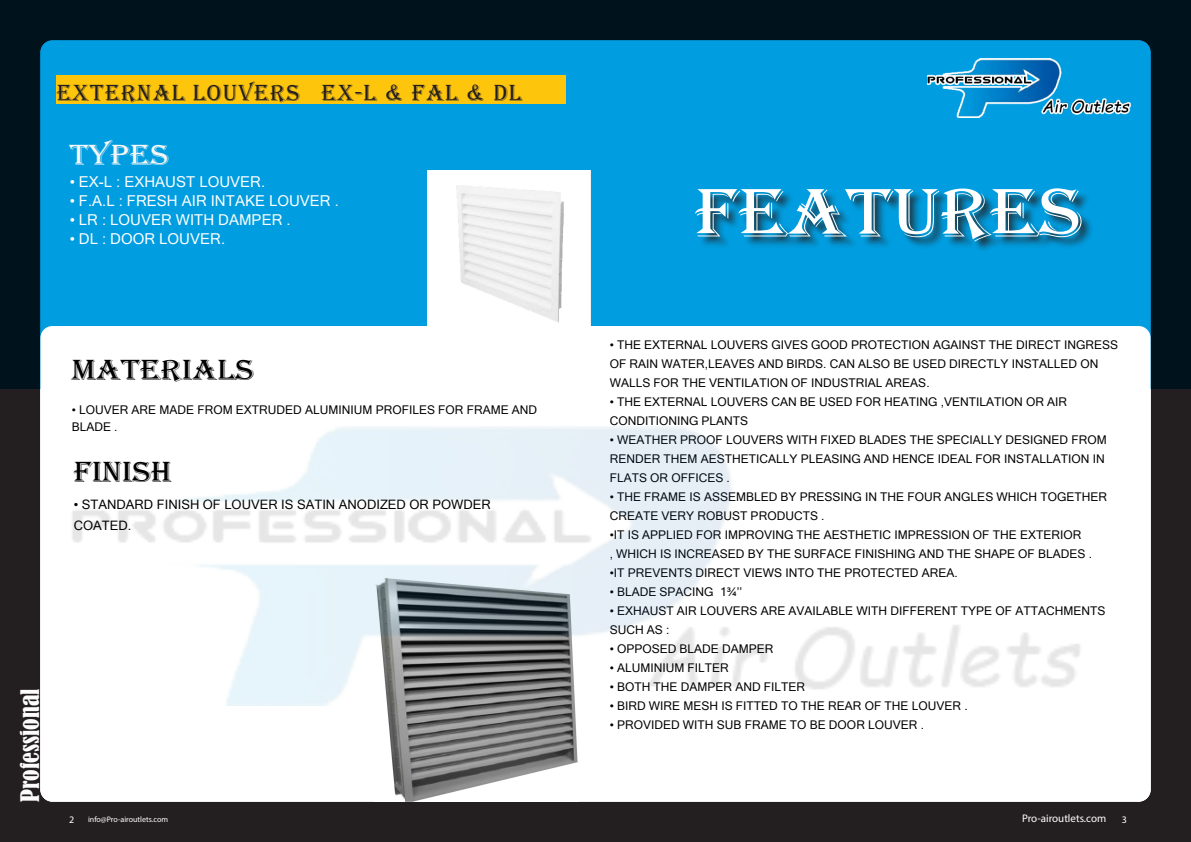
<style>
.page{position:relative;width:1191px;height:842px;background:#231f20}
.page>*{position:absolute;margin:0;border:0;box-sizing:border-box;transform-origin:0 0}
.BODY{font:71px "Algerian";color:#fff;scale:1.11 1}
.BODY-2{font:30px "Algerian";color:#000001;scale:1.11 1}
.BODY-3{font:30px "Algerian";color:#f7f7f8;scale:1.11 1}
.t1{font:24px "Algerian";letter-spacing:.04em;color:#231f20}
.YELLOW_TITLE{font:condensed 24px "Bernard";color:#fcfcfc}
.BODY-4{font:15px "Microsoft Sans Serif";color:#fff}
.BODY-5{font:13px/21px "Microsoft Sans Serif";color:#000001}
.BODY-6{font:12px/19px "Microsoft Sans Serif";color:#000001}
.YELLOW_TITLE-2{font:11px "Myriad Pro";color:#fff}
.t2{font:10px "Myriad Pro";color:#fff}
.YELLOW_TITLE-3{font:8px "Myriad Pro";color:#fff}
</style>
<div class="page">
<svg style="left:0;top:0;width:1191px;height:389px;background:#007bb0"></svg>
<img style="left:927px;top:57px;width:212px;height:60px">
<img style="left:428px;top:170px;width:163px;height:156px">
<svg style="left:99px;top:192px;width:22px;height:32px"></svg>
<div style="left:40px;top:326px;width:1110px;height:475px;background:#fff;border-radius:12px"></div>
<img style="left:387px;top:705px;width:191px;height:96px">
<div style="left:697px;top:190px;width:397px;height:63px;background:#231f20;opacity:.75"></div>
<div style="left:57px;top:76px;width:509px;height:28px;background:#fec50d"></div>
<img style="left:72px;top:427px;width:1008px;height:278px">
<p class="t1" style="left:57px;top:79px;width:467px">EXTERNAL LOUVERS EX-L &amp; FAL &amp; DL</p>
<p class="BODY-3" style="left:70px;top:138px;width:91px">TYPES</p>
<p class="BODY-4" style="left:70px;top:172px;width:197px">• EX-L : EXHAUST LOUVER.</p>
<p class="BODY-4" style="left:70px;top:191px;width:271px">• F.A.L : FRESH AIR INTAKE LOUVER .</p>
<p class="BODY-4" style="left:70px;top:210px;width:222px">• LR : LOUVER WITH DAMPER .</p>
<p class="BODY-4" style="left:70px;top:229px;width:157px">• DL : DOOR LOUVER.</p>
<p class="BODY" style="left:695px;top:173px;width:350px">FEATURES</p>
<p class="YELLOW_TITLE" style="left:16px;top:801px;width:114px;rotate:-90deg">Professional</p>
<p class="BODY-2" style="left:72px;top:354px;width:166px">MATERIALS</p>
<p class="BODY-6" style="left:72px;top:401px;width:467px;line-height:17px">• LOUVER ARE MADE FROM EXTRUDED ALUMINIUM PROFILES FOR FRAME AND<br>BLADE .</p>
<p class="BODY-2" style="left:74px;top:455px;width:90px">FINISH</p>
<p class="BODY-5" style="left:74px;top:493px;width:419px">• STANDARD FINISH OF LOUVER IS SATIN ANODIZED OR POWDER<br>COATED.</p>
<p class="BODY-6" style="left:609px;top:335px;width:510px">• THE EXTERNAL LOUVERS GIVES GOOD PROTECTION AGAINST THE DIRECT INGRESS</p>
<p class="BODY-6" style="left:609px;top:354px;width:490px">OF RAIN WATER,LEAVES AND BIRDS. CAN ALSO BE USED DIRECTLY INSTALLED ON</p>
<p class="BODY-6" style="left:609px;top:373px;width:321px">WALLS FOR THE VENTILATION OF INDUSTRIAL AREAS.</p>
<p class="BODY-6" style="left:609px;top:392px;width:459px">• THE EXTERNAL LOUVERS CAN BE USED FOR HEATING ,VENTILATION OR AIR<br>CONDITIONING PLANTS</p>
<p class="BODY-6" style="left:609px;top:430px;width:498px">• WEATHER PROOF LOUVERS WITH FIXED BLADES THE SPECIALLY DESIGNED FROM</p>
<p class="BODY-6" style="left:609px;top:449px;width:496px">RENDER THEM AESTHETICALLY PLEASING AND HENCE IDEAL FOR INSTALLATION IN<br>FLATS OR OFFICES .</p>
<p class="BODY-6" style="left:609px;top:487px;width:499px">• THE FRAME IS ASSEMBLED BY PRESSING IN THE FOUR ANGLES WHICH TOGETHER<br>CREATE VERY ROBUST PRODUCTS .</p>
<p class="BODY-6" style="left:609px;top:525px;width:473px">•IT IS APPLIED FOR IMPROVING THE AESTHETIC IMPRESSION OF THE EXTERIOR</p>
<p class="BODY-6" style="left:609px;top:544px;width:484px">, WHICH IS INCREASED BY THE SURFACE FINISHING AND THE SHAPE OF BLADES .</p>
<p class="BODY-6" style="left:609px;top:563px;width:349px">•IT PREVENTS DIRECT VIEWS INTO THE PROTECTED AREA.</p>
<p class="BODY-6" style="left:609px;top:582px;width:134px">• BLADE SPACING 1¾’’</p>
<p class="BODY-6" style="left:609px;top:601px;width:497px">• EXHAUST AIR LOUVERS ARE AVAILABLE WITH DIFFERENT TYPE OF ATTACHMENTS<br>SUCH AS :</p>
<p class="BODY-6" style="left:609px;top:639px;width:165px">• OPPOSED BLADE DAMPER</p>
<p class="BODY-6" style="left:609px;top:658px;width:121px">• ALUMINIUM FILTER</p>
<p class="BODY-6" style="left:609px;top:677px;width:197px">• BOTH THE DAMPER AND FILTER</p>
<p class="BODY-6" style="left:609px;top:696px;width:359px">• BIRD WIRE MESH IS FITTED TO THE REAR OF THE LOUVER .</p>
<p class="BODY-6" style="left:609px;top:715px;width:316px">• PROVIDED WITH SUB FRAME TO BE DOOR LOUVER .</p>
<p class="t2" style="left:69px;top:813px;width:7px">2</p>
<p class="YELLOW_TITLE-3" style="left:88px;top:814px;width:82px">info@Pro-airoutlets.com</p>
<p class="YELLOW_TITLE-2" style="left:1022px;top:812px;width:86px">Pro-airoutlets.com</p>
<p class="t2" style="left:1121px;top:813px;width:7px">3</p>
</div>
